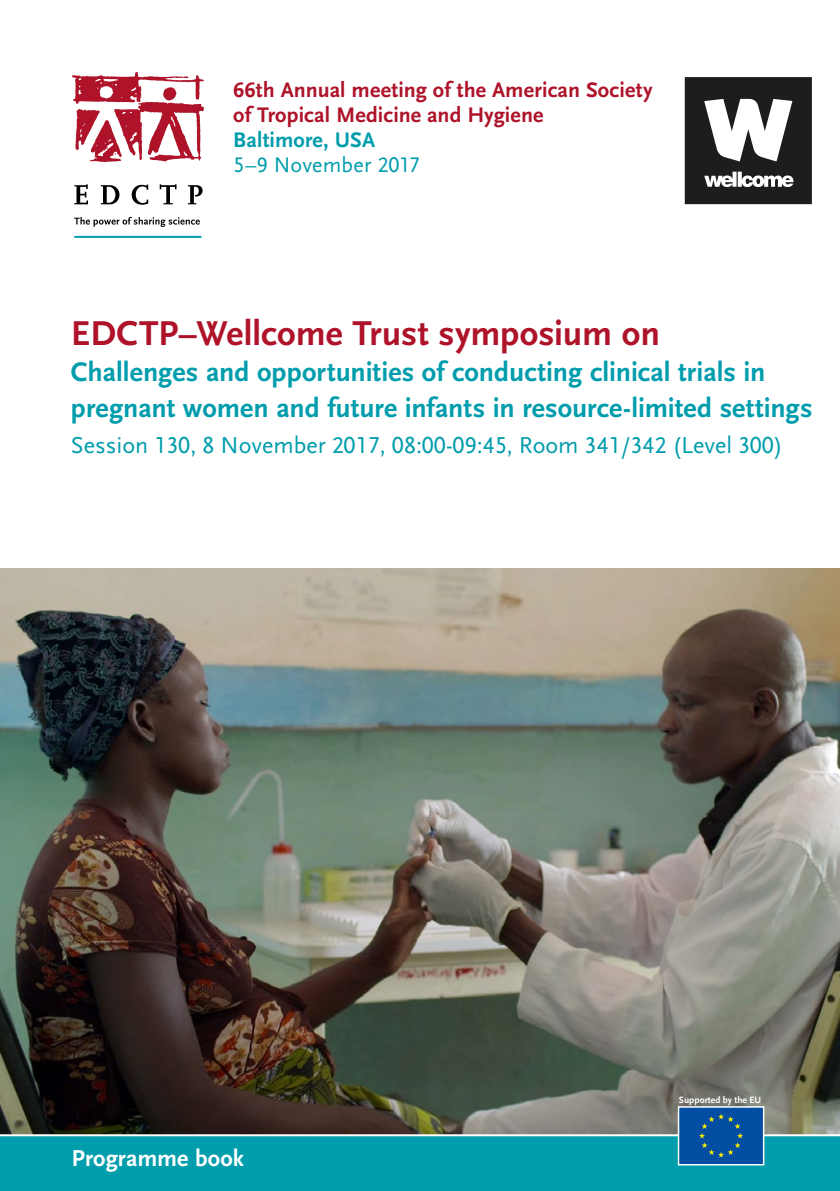
<style>
.page{position:relative;width:840px;height:1191px;background:#fff}
.page>*{position:absolute;margin:0;border:0;box-sizing:border-box;transform-origin:0 0}
.t1{font:700 36px "Scala Sans OT";color:#ae132a}
.t2{font:700 28px/36px "Scala Sans OT";color:#009dad}
.t3{font:24px "Scala Sans OT";color:#009dad}
.t4{font:700 24px "Scala Sans OT";letter-spacing:.005em;color:#fff}
.t5{font:700 22px/25px "Scala Sans OT";letter-spacing:.005em;color:#ae132a}
.t6{font:22px "Scala Sans OT";letter-spacing:.005em;color:#009dad}
.t7{font:700 22px "Scala Sans OT";letter-spacing:.005em;color:#009dad}
.t8{font:700 9.6px "Scala Sans OT";color:#fff}
</style>
<div class="page">
<img style="left:0;top:568px;width:839px;height:566px">
<div style="left:0;top:1134px;width:839px;height:57px;background:#009dad"></div>
<div style="left:678px;top:1107px;width:85px;height:57px;background:#034ea2"></div>
<svg style="left:699px;top:1114px;width:43px;height:43px"></svg>
<div style="left:677px;top:1106px;width:87px;height:59px;border:2px solid #fff"></div>
<svg style="left:74px;top:184px;width:14px;height:20px"></svg>
<svg style="left:101px;top:185px;width:18px;height:19px"></svg>
<svg style="left:132px;top:185px;width:16px;height:20px"></svg>
<svg style="left:160px;top:184px;width:16px;height:20px"></svg>
<svg style="left:188px;top:185px;width:14px;height:19px"></svg>
<svg style="left:72px;top:72px;width:132px;height:90px"></svg>
<svg style="left:74px;top:217px;width:126px;height:10px"></svg>
<hr style="left:74px;top:236px;width:127px;height:2px;background:#009dad">
<svg style="left:684px;top:77px;width:127px;height:127px"></svg>
<p class="t5" style="left:233px;top:78px;width:420px">66th Annual meeting of the American Society of Tropical Medicine and Hygiene</p>
<p class="t7" style="left:233px;top:128px;width:143px">Baltimore, USA</p>
<p class="t6" style="left:233px;top:153px;width:188px">5–9 November 2017</p>
<p class="t1" style="left:71px;top:313px;width:590px">EDCTP–Wellcome Trust symposium on</p>
<p class="t2" style="left:71px;top:355px;width:742px">Challenges and opportunities of conducting clinical trials in pregnant women and future infants in resource-limited settings</p>
<p class="t3" style="left:71px;top:433px;width:713px">Session 130, 8 November 2017, 08:00-09:45, Room 341/342 (Level 300)</p>
<p class="t4" style="left:72px;top:1144px;width:174px">Programme book</p>
<p class="t8" style="left:678px;top:1094px;width:84px">Supported by the EU</p>
</div>
